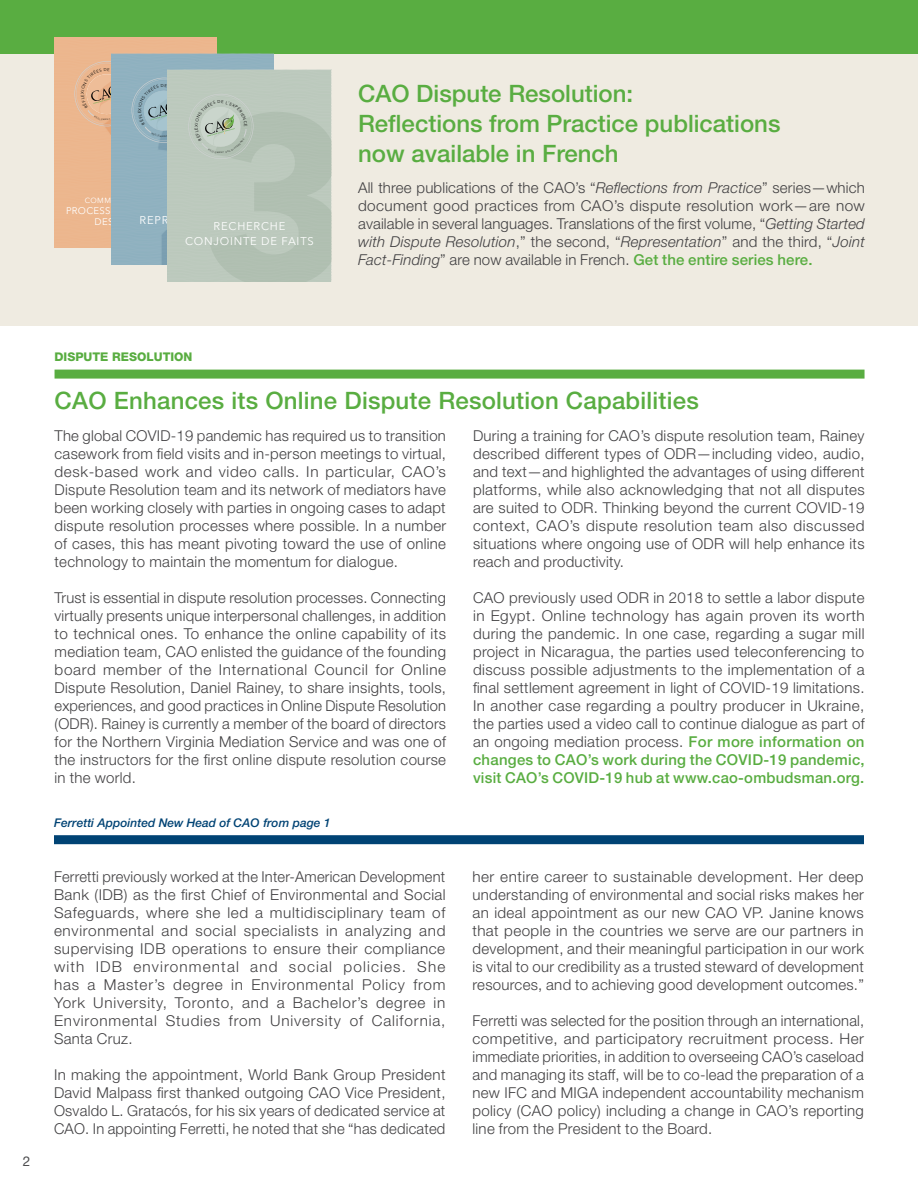
<style>
.page{position:relative;width:918px;height:1188px;background:#fff}
.page>*{position:absolute;margin:0;border:0;box-sizing:border-box;transform-origin:0 0}
.t1{font:500 24px/30px "Helvetica Neue LT Std";color:#59ad41}
.Body_Text{font:300 15px/18px "Helvetica Neue LT Std";letter-spacing:.02em;color:#414042;text-align:justify}
.t2{font:13.5px "Helvetica Neue LT Std";color:#4d4d4f}
.t3{font:italic 500 12px "Helvetica Neue LT Std";color:#004374}
.t4{font:800 12px "Helvetica Neue LT Std";color:#59ad41}
.t5{font:11.25px/14.4px "Avenir Next";letter-spacing:.07em;color:#fff;text-align:center}
.t6{font:9.6px "Avenir Next";letter-spacing:.03em;color:#fff}
.s1{font-style:italic}
.s2{font-weight:500;color:#59ad41}
</style>
<div class="page">
<div style="left:55px;top:370px;width:810px;height:9px;background:#59ad41"></div>
<div style="left:0;top:0;width:918px;height:325px;background:#efebe1"></div>
<div style="left:0;top:0;width:918px;height:54px;background:#59ad41"></div>
<div style="left:54px;top:835px;width:810px;height:9px;background:#004374"></div>
<svg style="left:54px;top:37px;width:277px;height:244px;background:#bdc1b2"></svg>
<p class="t5" style="left:140px;top:213px;width:107px">REPRÉSENTATION</p>
<p class="t5" style="left:185px;top:219px;width:130px">RECHERCHE<br>CONJOINTE DE FAITS</p>
<p class="t6" style="left:95px;top:213px;width:84px">DES DIFFÉRENDS</p>
<h2 class="t1" style="left:358px;top:78px;width:424px">CAO Dispute Resolution:<br>Reflections from Practice publications now available in French</h2>
<p class="Body_Text" style="left:358px;top:178px;width:508px">All three publications of the CAO’s “<span class="s1">Reflections from Practice</span>” series—which document good practices from CAO’s dispute resolution work—are now available in several languages. Translations of the first volume, “<span class="s1">Getting Started with Dispute Resolution</span>,” the second, “<span class="s1">Representation</span>” and the third, “<span class="s1">Joint Fact-Finding</span>” are now available in French. <span class="s2">Get the entire series here.</span></p>
<p class="t2" style="left:23px;top:1153px;width:9px">2</p>
<h4 class="t4" style="left:55px;top:350px;width:140px">DISPUTE RESOLUTION</h4>
<h2 class="t1" style="left:55px;top:385px;width:646px">CAO Enhances its Online Dispute Resolution Capabilities</h2>
<p class="Body_Text" style="left:55px;top:426px;width:393px">The global COVID-19 pandemic has required us to transition casework from field visits and in-person meetings to virtual, desk-based work and video calls. In particular, CAO’s Dispute Resolution team and its network of mediators have been working closely with parties in ongoing cases to adapt dispute resolution processes where possible. In a number of cases, this has meant pivoting toward the use of online technology to maintain the momentum for dialogue.</p>
<p class="Body_Text" style="left:55px;top:588px;width:393px">Trust is essential in dispute resolution processes. Connecting virtually presents unique interpersonal challenges, in addition to technical ones. To enhance the online capability of its mediation team, CAO enlisted the guidance of the founding board member of the International Council for Online Dispute Resolution, Daniel Rainey, to share insights, tools, experiences, and good practices in Online Dispute Resolution (ODR). Rainey is currently a member of the board of directors for the Northern Virginia Mediation Service and was one of the instructors for the first online dispute resolution course in the world.</p>
<p class="Body_Text" style="left:473px;top:426px;width:393px">During a training for CAO’s dispute resolution team, Rainey described different types of ODR—including video, audio, and text—and highlighted the advantages of using different platforms, while also acknowledging that not all disputes are suited to ODR. Thinking beyond the current COVID-19 context, CAO’s dispute resolution team also discussed situations where ongoing use of ODR will help enhance its reach and productivity.</p>
<p class="Body_Text" style="left:473px;top:588px;width:393px">CAO previously used ODR in 2018 to settle a labor dispute in Egypt. Online technology has again proven its worth during the pandemic. In one case, regarding a sugar mill project in Nicaragua, the parties used teleconferencing to discuss possible adjustments to the implementation of a final settlement agreement in light of COVID-19 limitations.<br>In another case regarding a poultry producer in Ukraine, the parties used a video call to continue dialogue as part of an ongoing mediation process. <span class="s2">For more information on changes to CAO’s work during the COVID-19 pandemic, visit CAO’s COVID-19 hub at www.cao-ombudsman.org.</span></p>
<h4 class="t3" style="left:54px;top:815px;width:278px">Ferretti Appointed New Head of CAO from page 1</h4>
<p class="Body_Text" style="left:54px;top:867px;width:393px">Ferretti previously worked at the Inter-American Development Bank (IDB) as the first Chief of Environmental and Social Safeguards, where she led a multidisciplinary team of environmental and social specialists in analyzing and supervising IDB operations to ensure their compliance with IDB environmental and social policies. She has a Master’s degree in Environmental Policy from York University, Toronto, and a Bachelor’s degree in Environmental Studies from University of California, Santa Cruz.</p>
<p class="Body_Text" style="left:54px;top:1065px;width:393px">In making the appointment, World Bank Group President David Malpass first thanked outgoing CAO Vice President, Osvaldo L. Gratacós, for his six years of dedicated service at CAO. In appointing Ferretti, he noted that she “has dedicated</p>
<p class="Body_Text" style="left:472px;top:867px;width:393px">her entire career to sustainable development. Her deep understanding of environmental and social risks makes her an ideal appointment as our new CAO VP. Janine knows that people in the countries we serve are our partners in development, and their meaningful participation in our work is vital to our credibility as a trusted steward of development resources, and to achieving good development outcomes.”</p>
<p class="Body_Text" style="left:472px;top:1011px;width:393px">Ferretti was selected for the position through an international, competitive, and participatory recruitment process. Her immediate priorities, in addition to overseeing CAO’s caseload and managing its staff, will be to co-lead the preparation of a new IFC and MIGA independent accountability mechanism policy (CAO policy) including a change in CAO’s reporting line from the President to the Board.</p>
</div>
